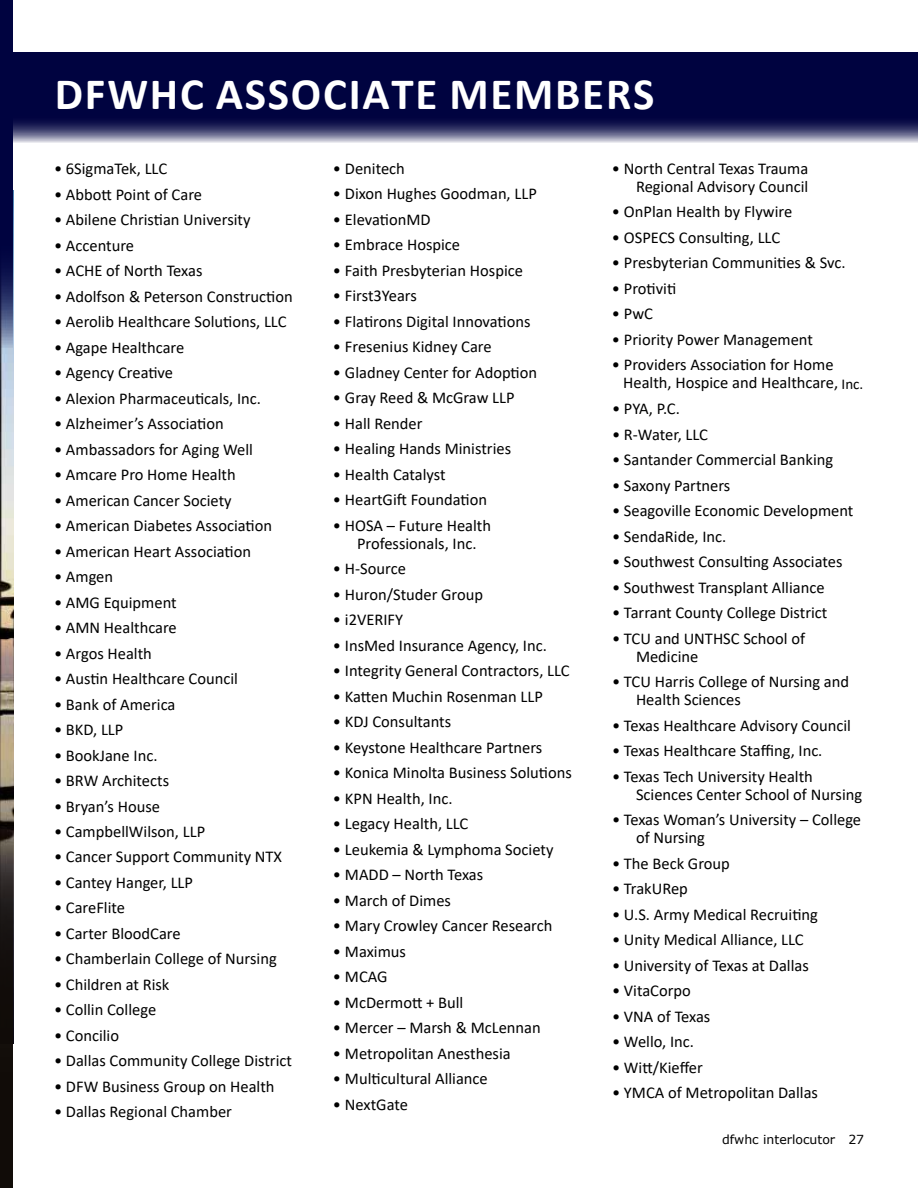
<style>
.page{position:relative;width:918px;height:1188px;background:#fff}
.page>*{position:absolute;margin:0;border:0;box-sizing:border-box;transform-origin:0 0}
.t1{font:700 45px "Calibri";letter-spacing:.04em;color:#fff}
.t2{font:16.5px/18px "Calibri";color:#000}
.t3{font:12.45px "Verdana";color:#000}
.s1{font-size:15px}
</style>
<div class="page">
<img style="left:0;top:348px;width:14px;height:492px">
<svg style="left:0;top:0;width:14px;height:348px;background:#20265c"></svg>
<svg style="left:0;top:840px;width:14px;height:348px;background:#221d1a"></svg>
<svg style="left:0;top:53px;width:918px;height:90px;background:#171a51"></svg>
<h1 class="t1" style="left:55px;top:62px;width:601px">DFWHC ASSOCIATE MEMBERS</h1>
<p class="t2" style="left:54px;top:159px;width:115px">• 6SigmaTek, LLC</p>
<p class="t2" style="left:54px;top:185px;width:150px">• Abbott Point of Care</p>
<p class="t2" style="left:54px;top:210px;width:198px">• Abilene Christian University</p>
<p class="t2" style="left:54px;top:236px;width:82px">• Accenture</p>
<p class="t2" style="left:54px;top:261px;width:150px">• ACHE of North Texas</p>
<p class="t2" style="left:54px;top:287px;width:240px">• Adolfson &amp; Peterson Construction</p>
<p class="t2" style="left:54px;top:312px;width:234px">• Aerolib Healthcare Solutions, LLC</p>
<p class="t2" style="left:54px;top:338px;width:132px">• Agape Healthcare</p>
<p class="t2" style="left:54px;top:363px;width:121px">• Agency Creative</p>
<p class="t2" style="left:54px;top:389px;width:209px">• Alexion Pharmaceuticals, Inc.</p>
<p class="t2" style="left:54px;top:414px;width:171px">• Alzheimer’s Association</p>
<p class="t2" style="left:54px;top:440px;width:201px">• Ambassadors for Aging Well</p>
<p class="t2" style="left:54px;top:465px;width:183px">• Amcare Pro Home Health</p>
<p class="t2" style="left:54px;top:491px;width:179px">• American Cancer Society</p>
<p class="t2" style="left:54px;top:516px;width:220px">• American Diabetes Association</p>
<p class="t2" style="left:54px;top:542px;width:199px">• American Heart Association</p>
<p class="t2" style="left:54px;top:567px;width:61px">• Amgen</p>
<p class="t2" style="left:54px;top:593px;width:124px">• AMG Equipment</p>
<p class="t2" style="left:54px;top:618px;width:124px">• AMN Healthcare</p>
<p class="t2" style="left:54px;top:644px;width:99px">• Argos Health</p>
<p class="t2" style="left:54px;top:669px;width:185px">• Austin Healthcare Council</p>
<p class="t2" style="left:54px;top:695px;width:123px">• Bank of America</p>
<p class="t2" style="left:54px;top:720px;width:71px">• BKD, LLP</p>
<p class="t2" style="left:54px;top:746px;width:105px">• BookJane Inc.</p>
<p class="t2" style="left:54px;top:771px;width:117px">• BRW Architects</p>
<p class="t2" style="left:54px;top:797px;width:108px">• Bryan’s House</p>
<p class="t2" style="left:54px;top:822px;width:153px">• CampbellWilson, LLP</p>
<p class="t2" style="left:54px;top:848px;width:230px">• Cancer Support Community NTX</p>
<p class="t2" style="left:54px;top:873px;width:141px">• Cantey Hanger, LLP</p>
<p class="t2" style="left:54px;top:899px;width:73px">• CareFlite</p>
<p class="t2" style="left:54px;top:924px;width:128px">• Carter BloodCare</p>
<p class="t2" style="left:54px;top:950px;width:224px">• Chamberlain College of Nursing</p>
<p class="t2" style="left:54px;top:975px;width:117px">• Children at Risk</p>
<p class="t2" style="left:54px;top:1001px;width:104px">• Collin College</p>
<p class="t2" style="left:54px;top:1026px;width:67px">• Concilio</p>
<p class="t2" style="left:54px;top:1052px;width:240px">• Dallas Community College District</p>
<p class="t2" style="left:54px;top:1077px;width:222px">• DFW Business Group on Health</p>
<p class="t2" style="left:54px;top:1103px;width:180px">• Dallas Regional Chamber</p>
<p class="t2" style="left:333px;top:159px;width:73px">• Denitech</p>
<p class="t2" style="left:333px;top:185px;width:205px">• Dixon Hughes Goodman, LLP</p>
<p class="t2" style="left:333px;top:210px;width:99px">• ElevationMD</p>
<p class="t2" style="left:333px;top:236px;width:129px">• Embrace Hospice</p>
<p class="t2" style="left:333px;top:261px;width:192px">• Faith Presbyterian Hospice</p>
<p class="t2" style="left:333px;top:286px;width:85px">• First3Years</p>
<p class="t2" style="left:333px;top:312px;width:199px">• Flatirons Digital Innovations</p>
<p class="t2" style="left:333px;top:337px;width:160px">• Fresenius Kidney Care</p>
<p class="t2" style="left:333px;top:363px;width:206px">• Gladney Center for Adoption</p>
<p class="t2" style="left:333px;top:388px;width:183px">• Gray Reed &amp; McGraw LLP</p>
<p class="t2" style="left:333px;top:414px;width:91px">• Hall Render</p>
<p class="t2" style="left:333px;top:439px;width:180px">• Healing Hands Ministries</p>
<p class="t2" style="left:333px;top:465px;width:114px">• Health Catalyst</p>
<p class="t2" style="left:333px;top:490px;width:156px">• HeartGift Foundation</p>
<p class="t2" style="left:333px;top:516px;width:160px;text-align:center">• HOSA – Future Health<br>Professionals, Inc.</p>
<p class="t2" style="left:333px;top:559px;width:74px">• H-Source</p>
<p class="t2" style="left:333px;top:585px;width:152px">• Huron/Studer Group</p>
<p class="t2" style="left:333px;top:610px;width:72px">• i2VERIFY</p>
<p class="t2" style="left:333px;top:636px;width:215px">• InsMed Insurance Agency, Inc.</p>
<p class="t2" style="left:333px;top:661px;width:238px">• Integrity General Contractors, LLC</p>
<p class="t2" style="left:333px;top:687px;width:212px">• Katten Muchin Rosenman LLP</p>
<p class="t2" style="left:333px;top:712px;width:120px">• KDJ Consultants</p>
<p class="t2" style="left:333px;top:738px;width:211px">• Keystone Healthcare Partners</p>
<p class="t2" style="left:333px;top:763px;width:240px">• Konica Minolta Business Solutions</p>
<p class="t2" style="left:333px;top:789px;width:121px">• KPN Health, Inc.</p>
<p class="t2" style="left:333px;top:814px;width:137px">• Legacy Health, LLC</p>
<p class="t2" style="left:333px;top:840px;width:222px">• Leukemia &amp; Lymphoma Society</p>
<p class="t2" style="left:333px;top:865px;width:152px">• MADD – North Texas</p>
<p class="t2" style="left:333px;top:891px;width:120px">• March of Dimes</p>
<p class="t2" style="left:333px;top:916px;width:221px">• Mary Crowley Cancer Research</p>
<p class="t2" style="left:333px;top:942px;width:75px">• Maximus</p>
<p class="t2" style="left:333px;top:967px;width:56px">• MCAG</p>
<p class="t2" style="left:333px;top:993px;width:132px">• McDermott + Bull</p>
<p class="t2" style="left:333px;top:1018px;width:209px">• Mercer – Marsh &amp; McLennan</p>
<p class="t2" style="left:333px;top:1044px;width:179px">• Metropolitan Anesthesia</p>
<p class="t2" style="left:333px;top:1069px;width:156px">• Multicultural Alliance</p>
<p class="t2" style="left:333px;top:1095px;width:77px">• NextGate</p>
<p class="t2" style="left:612px;top:159px;width:198px;text-align:right">• North Central Texas Trauma<br>Regional Advisory Council</p>
<p class="t2" style="left:612px;top:202px;width:182px">• OnPlan Health by Flywire</p>
<p class="t2" style="left:612px;top:228px;width:170px">• OSPECS Consulting, LLC</p>
<p class="t2" style="left:612px;top:253px;width:235px">• Presbyterian Communities &amp; Svc.</p>
<p class="t2" style="left:612px;top:279px;width:66px">• Protiviti</p>
<p class="t2" style="left:612px;top:304px;width:43px">• PwC</p>
<p class="t2" style="left:612px;top:330px;width:203px">• Priority Power Management</p>
<p class="t2" style="left:623px;top:355px;width:242px;text-indent:-11px">• Providers Association for Home<br>Health, Hospice and Healthcare, <span class="s1">Inc.</span></p>
<p class="t2" style="left:612px;top:399px;width:69px">• PYA, P.C.</p>
<p class="t2" style="left:612px;top:425px;width:98px">• R-Water, LLC</p>
<p class="t2" style="left:612px;top:450px;width:223px">• Santander Commercial Banking</p>
<p class="t2" style="left:612px;top:476px;width:120px">• Saxony Partners</p>
<p class="t2" style="left:612px;top:501px;width:243px">• Seagoville Economic Development</p>
<p class="t2" style="left:612px;top:527px;width:116px">• SendaRide, Inc.</p>
<p class="t2" style="left:612px;top:552px;width:232px">• Southwest Consulting Associates</p>
<p class="t2" style="left:612px;top:578px;width:214px">• Southwest Transplant Alliance</p>
<p class="t2" style="left:612px;top:603px;width:217px">• Tarrant County College District</p>
<p class="t2" style="left:636px;top:629px;width:171px;text-indent:-24px">• TCU and UNTHSC School of<br>Medicine</p>
<p class="t2" style="left:636px;top:672px;width:215px;text-indent:-24px">• TCU Harris College of Nursing and<br>Health Sciences</p>
<p class="t2" style="left:612px;top:716px;width:241px">• Texas Healthcare Advisory Council</p>
<p class="t2" style="left:612px;top:741px;width:212px">• Texas Healthcare Staffing, Inc.</p>
<p class="t2" style="left:636px;top:767px;width:228px;text-indent:-24px">• Texas Tech University Health<br>Sciences Center School of Nursing</p>
<p class="t2" style="left:636px;top:810px;width:227px;text-indent:-24px">• Texas Woman’s University – College of Nursing</p>
<p class="t2" style="left:612px;top:854px;width:119px">• The Beck Group</p>
<p class="t2" style="left:612px;top:879px;width:77px">• TrakURep</p>
<p class="t2" style="left:612px;top:905px;width:207px">• U.S. Army Medical Recruiting</p>
<p class="t2" style="left:612px;top:930px;width:193px">• Unity Medical Alliance, LLC</p>
<p class="t2" style="left:612px;top:956px;width:198px">• University of Texas at Dallas</p>
<p class="t2" style="left:612px;top:981px;width:80px">• VitaCorpo</p>
<p class="t2" style="left:612px;top:1007px;width:100px">• VNA of Texas</p>
<p class="t2" style="left:612px;top:1032px;width:84px">• Wello, Inc.</p>
<p class="t2" style="left:612px;top:1058px;width:92px">• Witt/Kieffer</p>
<p class="t2" style="left:612px;top:1083px;width:208px">• YMCA of Metropolitan Dallas</p>
<p class="t3" style="left:722px;top:1131px;width:144px">dfwhc interlocutor 27</p>
</div>
